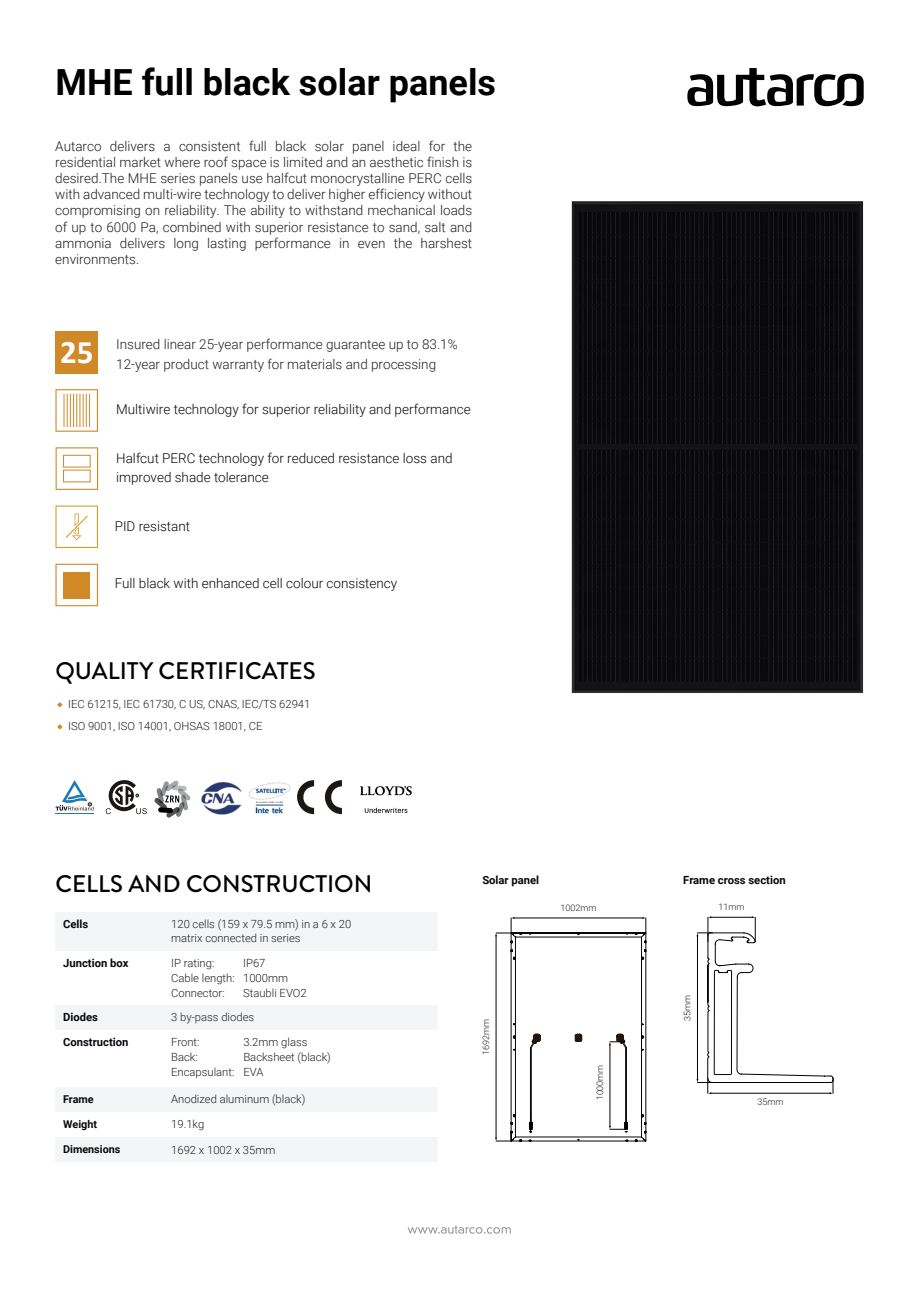
<style>
.page{position:relative;width:919px;height:1289px;background:#fff}
.page>*{position:absolute;margin:0;border:0;box-sizing:border-box;transform-origin:0 0}
.t1{font:700 36px "Roboto";color:#000001}
.t2{font:700 33px "Calibri";color:#fff}
.t3{font:500 24px "Brandon Grotesque";color:#000001}
.t4{font:300 13.5px/16.2px "Roboto";color:#231f20}
.t5{font:300 13.5px/19.5px "Roboto";color:#07090d}
.t6{font:300 11.25px/15px "Roboto";color:#231f20}
.t7{font:700 11.25px "Roboto";color:#07090d}
.t8{font:700 10.8px "Roboto";color:#07090d}
.t9{font:300 9px "Roboto";color:#231f20}
</style>
<div class="page">
<svg style="left:687px;top:70px;width:174px;height:36px"></svg>
<svg style="left:407px;top:1225px;width:72px;height:6px"></svg>
<hr style="left:0;top:295px;width:230px;height:3px;background:#d18826">
<div style="left:55px;top:331px;width:43px;height:42px;background:#d18826"></div>
<div style="left:55px;top:912px;width:383px;height:39px;background:#f4f5f6"></div>
<div style="left:55px;top:1004px;width:383px;height:25px;background:#f4f5f6"></div>
<div style="left:55px;top:1087px;width:383px;height:25px;background:#f4f5f6"></div>
<div style="left:55px;top:1136px;width:383px;height:25px;background:#f4f5f6"></div>
<svg style="left:696px;top:916px;width:137px;height:178px"></svg>
<svg style="left:297px;top:780px;width:17px;height:34px"></svg>
<svg style="left:324px;top:780px;width:18px;height:34px"></svg>
<hr style="left:55px;top:813px;width:39px;height:1px;background:#1d7caf">
<svg style="left:56px;top:780px;width:37px;height:30px"></svg>
<svg style="left:106px;top:780px;width:41px;height:34px"></svg>
<svg style="left:57px;top:724px;width:5px;height:5px"></svg>
<svg style="left:57px;top:702px;width:5px;height:5px"></svg>
<img style="left:201px;top:782px;width:41px;height:33px">
<img style="left:249px;top:782px;width:42px;height:32px">
<svg style="left:55px;top:563px;width:43px;height:43px"></svg>
<svg style="left:55px;top:389px;width:43px;height:43px"></svg>
<hr style="left:76px;top:394px;width:1px;height:33px;background:#d18826">
<hr style="left:73px;top:394px;width:1px;height:33px;background:#d18826">
<hr style="left:70px;top:394px;width:1px;height:33px;background:#d18826">
<hr style="left:67px;top:394px;width:1px;height:33px;background:#d18826">
<hr style="left:86px;top:394px;width:1px;height:33px;background:#d18826">
<hr style="left:83px;top:394px;width:1px;height:33px;background:#d18826">
<hr style="left:89px;top:394px;width:1px;height:33px;background:#d18826">
<hr style="left:80px;top:394px;width:1px;height:33px;background:#d18826">
<hr style="left:64px;top:394px;width:1px;height:33px;background:#d18826">
<svg style="left:56px;top:447px;width:42px;height:43px"></svg>
<div style="left:63px;top:455px;width:27px;height:12px;border:1px solid #d18826"></div>
<svg style="left:55px;top:505px;width:43px;height:43px"></svg>
<svg style="left:495px;top:917px;width:151px;height:224px"></svg>
<img style="left:571px;top:201px;width:292px;height:492px">
<img style="left:154px;top:780px;width:37px;height:38px">
<img style="left:360px;top:786px;width:52px;height:27px">
<h1 class="t1" style="left:55px;top:57px;width:442px">MHE full black solar panels</h1>
<p class="t4" style="left:55px;top:137px;width:418px;text-align:justify">Autarco delivers a consistent full black solar panel ideal for the residential market where roof space is limited and an aesthetic finish is desired.The MHE series panels use halfcut monocrystalline PERC cells with advanced multi-wire technology to deliver higher efficiency without compromising on reliability. The ability to withstand mechanical loads of up to 6000 Pa, combined with superior resistance to sand, salt and ammonia delivers long lasting performance in even the harshest environments.</p>
<h2 class="t2" style="left:60px;top:328px;width:35px">25</h2>
<p class="t4" style="left:116px;top:334px;width:343px;line-height:19.5px">Insured linear 25-year performance guarantee up to 83.1%<br>12-year product warranty for materials and processing</p>
<p class="t5" style="left:116px;top:399px;width:356px">Multiwire technology for superior reliability and performance</p>
<p class="t5" style="left:116px;top:448px;width:338px">Halfcut PERC technology for reduced resistance loss and improved shade tolerance</p>
<p class="t5" style="left:115px;top:515px;width:77px">PID resistant</p>
<p class="t5" style="left:115px;top:573px;width:284px">Full black with enhanced cell colour consistency</p>
<h3 class="t3" style="left:55px;top:654px;width:262px">QUALITY CERTIFICATES</h3>
<p class="t6" style="left:68px;top:692px;width:244px;line-height:22.5px">IEC 61215, IEC 61730, C US, CNAS, IEC/TS 62941<br>ISO 9001, ISO 14001, OHSAS 18001, CE</p>
<h3 class="t3" style="left:55px;top:867px;width:318px">CELLS AND CONSTRUCTION</h3>
<p class="t6" style="left:171px;top:917px;width:182px;line-height:13.5px">120 cells (159 x 79.5 mm) in a 6 x 20 matrix connected in series</p>
<p class="t7" style="left:63px;top:916px;width:27px">Cells</p>
<p class="t7" style="left:63px;top:955px;width:67px">Junction box</p>
<p class="t6" style="left:171px;top:955px;width:65px">IP rating:<br>Cable length:<br>Connector:</p>
<p class="t6" style="left:243px;top:955px;width:65px">IP67<br>1000mm<br>Staubli EVO2</p>
<p class="t7" style="left:63px;top:1008px;width:36px">Diodes</p>
<p class="t6" style="left:171px;top:1008px;width:84px">3 by-pass diodes</p>
<p class="t7" style="left:63px;top:1033px;width:67px">Construction</p>
<p class="t6" style="left:171px;top:1033px;width:65px">Front:<br>Back:<br>Encapsulant:</p>
<p class="t6" style="left:243px;top:1033px;width:89px">3.2mm glass<br>Backsheet (black)<br>EVA</p>
<p class="t8" style="left:63px;top:1091px;width:32px">Frame</p>
<p class="t6" style="left:171px;top:1091px;width:136px">Anodized aluminum (black)</p>
<p class="t8" style="left:63px;top:1116px;width:36px">Weight</p>
<p class="t6" style="left:171px;top:1116px;width:35px">19.1kg</p>
<p class="t8" style="left:63px;top:1141px;width:59px">Dimensions</p>
<p class="t6" style="left:171px;top:1141px;width:106px">1692 x 1002 x 35mm</p>
<p class="t7" style="left:482px;top:871px;width:58px">Solar panel</p>
<p class="t7" style="left:683px;top:871px;width:104px">Frame cross section</p>
<p class="t9" style="left:718px;top:900px;width:27px">11mm</p>
<p class="t9" style="left:560px;top:901px;width:37px">1002mm</p>
<p class="t9" style="left:479px;top:1054px;width:37px;rotate:-90deg">1692mm</p>
<p class="t9" style="left:593px;top:1100px;width:37px;rotate:-90deg">1000mm</p>
<p class="t9" style="left:681px;top:1020px;width:27px;rotate:-90deg">35mm</p>
<p class="t9" style="left:757px;top:1095px;width:27px">35mm</p>
</div>
